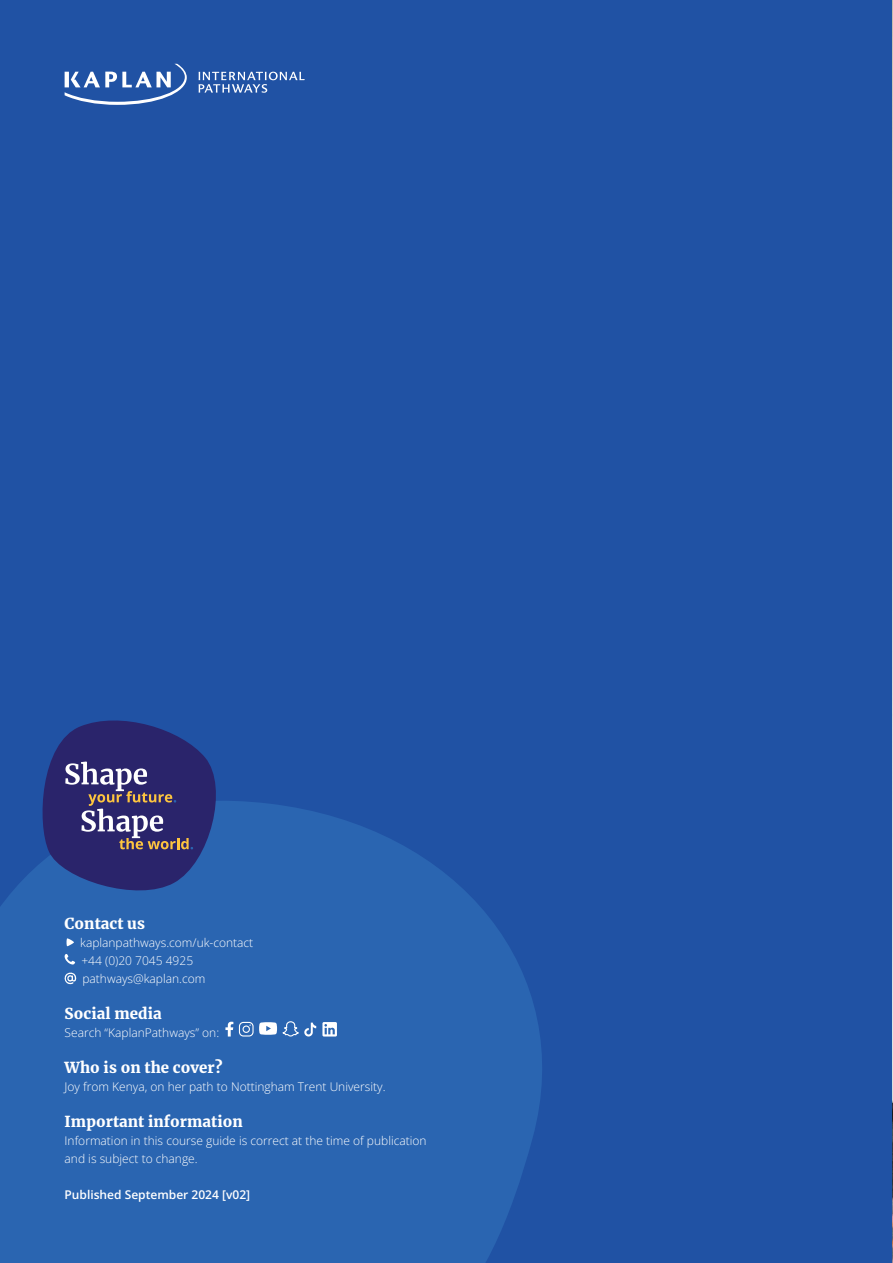
<style>
.page{position:relative;width:893px;height:1263px;background:#2052a4}
.page>*{position:absolute;margin:0;border:0;box-sizing:border-box;transform-origin:0 0}
.t1{font:900 15px "Merriweather";letter-spacing:.005em;color:#fff}
.t2{font:300 12px/18px "Open Sans";color:#fff}
.t3{font:600 12px "Open Sans";color:#fff}
</style>
<div class="page">
<svg style="left:0;top:801px;width:542px;height:462px;background:#2862af"></svg>
<svg style="left:66px;top:938px;width:8px;height:8px"></svg>
<svg style="left:65px;top:954px;width:10px;height:11px"></svg>
<svg style="left:64px;top:972px;width:12px;height:12px"></svg>
<svg style="left:225px;top:1020px;width:91px;height:17px;background:#6892c7"></svg>
<svg style="left:322px;top:1022px;width:15px;height:14px"></svg>
<svg style="left:36px;top:720px;width:193px;height:183px;background:#354284"></svg>
<img style="left:892px;top:0;width:1px;height:1263px">
<svg style="left:65px;top:64px;width:122px;height:41px"></svg>
<svg style="left:199px;top:72px;width:106px;height:21px"></svg>
<p class="t1" style="left:65px;top:912px;width:82px">Contact us</p>
<p class="t2" style="left:80px;top:933px;width:175px">kaplanpathways.com/uk-contact +44 (0)20 7045 4925 pathways@kaplan.com</p>
<p class="t1" style="left:65px;top:1002px;width:99px">Social media</p>
<p class="t2" style="left:65px;top:1023px;width:156px">Search “KaplanPathways” on:</p>
<p class="t1" style="left:65px;top:1056px;width:159px">Who is on the cover?</p>
<p class="t2" style="left:65px;top:1077px;width:322px">Joy from Kenya, on her path to Nottingham Trent University.</p>
<p class="t1" style="left:65px;top:1110px;width:180px">Important information</p>
<p class="t2" style="left:65px;top:1131px;width:364px">Information in this course guide is correct at the time of publication and is subject to change.</p>
<p class="t3" style="left:65px;top:1186px;width:187px">Published September 2024 [v02]</p>
</div>
